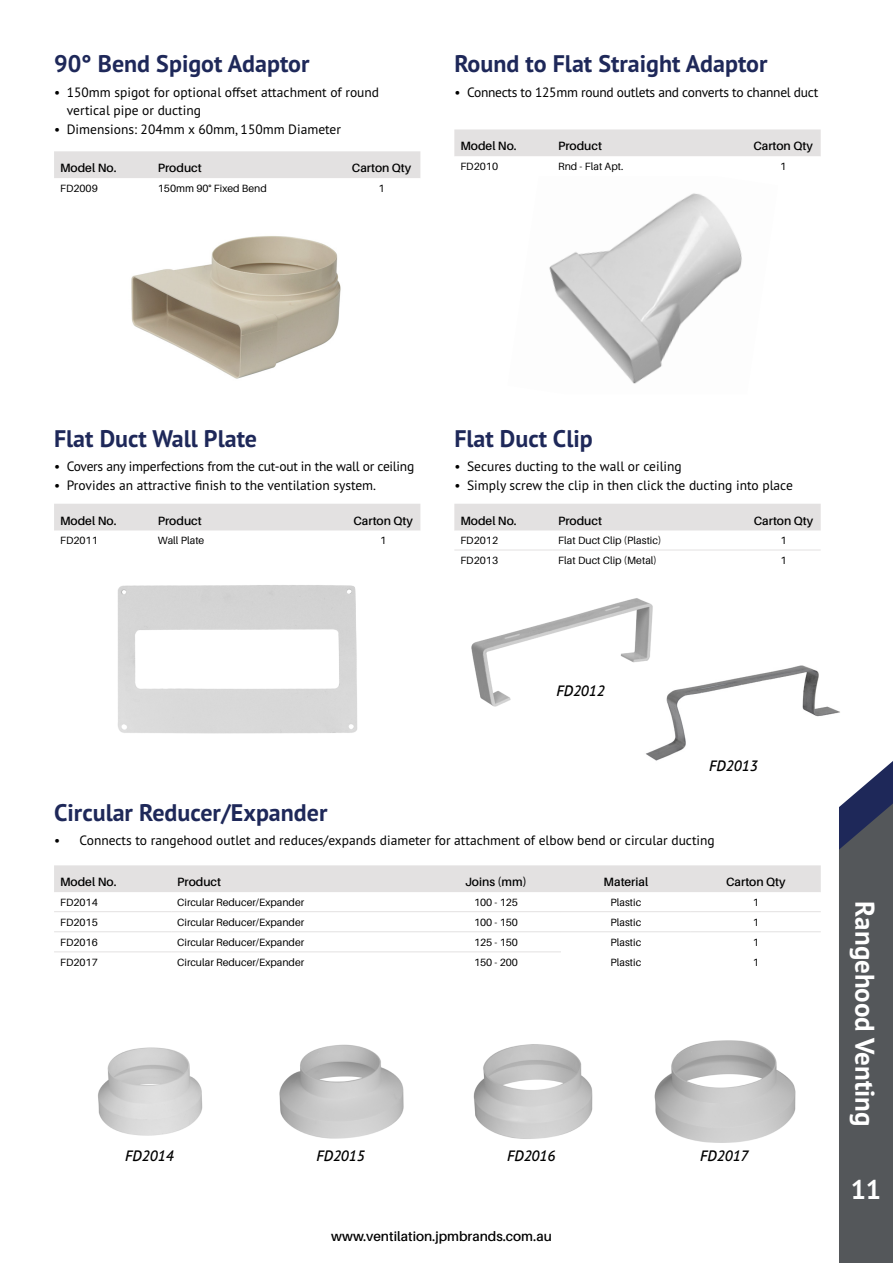
<style>
.page{position:relative;width:893px;height:1263px;background:#fff}
.page>*{position:absolute;margin:0;border:0;box-sizing:border-box;transform-origin:0 0}
.t1{font:700 27px "PT Sans Pro";color:#fff}
.t2{font:700 24px "PT Sans Pro";color:#1e2859}
.t3{font:italic 600 15px "PT Sans Pro";color:#000}
.t4{font:13.5px/18.9px "PT Sans Pro";color:#000}
.t5{font:13.5px "PT Sans Pro";letter-spacing:-.02em;color:#000}
.t6{font:600 13.5px "Aileron";color:#000}
.t7{font:600 12px "Aileron";color:#000}
.t8{font:10.5px "Aileron";color:#000}
</style>
<div class="page">
<img style="left:131px;top:236px;width:210px;height:143px">
<img style="left:118px;top:585px;width:239px;height:149px">
<img style="left:549px;top:193px;width:193px;height:191px">
<img style="left:646px;top:665px;width:194px;height:96px">
<img style="left:471px;top:598px;width:198px;height:133px">
<svg style="left:839px;top:750px;width:54px;height:513px;background:#5b5e65"></svg>
<div style="left:54px;top:151px;width:366px;height:27px;background:#e3e1e1"></div>
<div style="left:54px;top:504px;width:366px;height:27px;background:#e3e1e1"></div>
<svg style="left:454px;top:504px;width:367px;height:46px"></svg>
<hr style="left:454px;top:550px;width:98px;height:1px;background:#e3e1e1">
<hr style="left:552px;top:550px;width:194px;height:1px;background:#e3e1e1">
<hr style="left:746px;top:550px;width:75px;height:1px;background:#e3e1e1">
<div style="left:454px;top:129px;width:367px;height:27px;background:#e3e1e1"></div>
<img style="left:473px;top:1044px;width:120px;height:95px">
<img style="left:654px;top:1040px;width:142px;height:103px">
<img style="left:279px;top:1044px;width:125px;height:95px">
<img style="left:98px;top:1047px;width:105px;height:89px">
<div style="left:54px;top:865px;width:767px;height:27px;background:#e3e1e1"></div>
<svg style="left:54px;top:952px;width:507px;height:1px"></svg>
<hr style="left:54px;top:911px;width:117px;height:1px;background:#e3e1e1">
<hr style="left:171px;top:911px;width:260px;height:1px;background:#e3e1e1">
<hr style="left:431px;top:911px;width:130px;height:1px;background:#e3e1e1">
<hr style="left:54px;top:931px;width:117px;height:1px;background:#e3e1e1">
<hr style="left:171px;top:931px;width:260px;height:1px;background:#e3e1e1">
<hr style="left:431px;top:931px;width:130px;height:1px;background:#e3e1e1">
<hr style="left:54px;top:951px;width:117px;height:1px;background:#e3e1e1">
<hr style="left:171px;top:951px;width:260px;height:1px;background:#e3e1e1">
<hr style="left:431px;top:951px;width:130px;height:1px;background:#e3e1e1">
<hr style="left:561px;top:911px;width:130px;height:1px;background:#e3e1e1">
<hr style="left:691px;top:911px;width:130px;height:1px;background:#e3e1e1">
<hr style="left:561px;top:931px;width:130px;height:1px;background:#e3e1e1">
<hr style="left:691px;top:931px;width:130px;height:1px;background:#e3e1e1">
<h2 class="t2" style="left:54px;top:48px;width:257px">90° Bend Spigot Adaptor</h2>
<h2 class="t2" style="left:454px;top:48px;width:315px">Round to Flat Straight Adaptor</h2>
<p class="t4" style="left:67px;top:82px;width:314px;text-indent:-13px">• 150mm spigot for optional offset attachment of round vertical pipe or ducting</p>
<p class="t4" style="left:54px;top:120px;width:288px">• Dimensions: 204mm x 60mm, 150mm Diameter</p>
<p class="t5" style="left:454px;top:83px;width:365px">• Connects to 125mm round outlets and converts to channel duct</p>
<p class="t7" style="left:60px;top:162px;width:58px">Model No.</p>
<p class="t7" style="left:158px;top:162px;width:45px">Product</p>
<p class="t7" style="left:352px;top:162px;width:61px">Carton Qty</p>
<p class="t8" style="left:60px;top:182px;width:39px">FD2009</p>
<p class="t8" style="left:158px;top:182px;width:110px">150mm 90° Fixed Bend</p>
<p class="t8" style="left:379px;top:182px;width:8px">1</p>
<p class="t7" style="left:460px;top:140px;width:58px">Model No.</p>
<p class="t7" style="left:558px;top:140px;width:45px">Product</p>
<p class="t7" style="left:753px;top:140px;width:61px">Carton Qty</p>
<p class="t8" style="left:460px;top:160px;width:39px">FD2010</p>
<p class="t8" style="left:558px;top:160px;width:67px">Rnd - Flat Apt.</p>
<p class="t8" style="left:780px;top:160px;width:8px">1</p>
<h2 class="t2" style="left:54px;top:422px;width:205px">Flat Duct Wall Plate</h2>
<h2 class="t2" style="left:454px;top:422px;width:140px">Flat Duct Clip</h2>
<p class="t5" style="left:54px;top:457px;width:362px">• Covers any imperfections from the cut-out in the wall or ceiling</p>
<p class="t4" style="left:54px;top:475px;width:324px">• Provides an attractive finish to the ventilation system.</p>
<p class="t4" style="left:454px;top:456px;width:229px">• Secures ducting to the wall or ceiling</p>
<p class="t4" style="left:454px;top:475px;width:340px">• Simply screw the clip in then click the ducting into place</p>
<p class="t7" style="left:60px;top:514px;width:58px">Model No.</p>
<p class="t7" style="left:158px;top:514px;width:45px">Product</p>
<p class="t7" style="left:353px;top:514px;width:61px">Carton Qty</p>
<p class="t8" style="left:60px;top:535px;width:39px">FD2011</p>
<p class="t8" style="left:158px;top:535px;width:48px">Wall Plate</p>
<p class="t8" style="left:380px;top:535px;width:8px">1</p>
<p class="t7" style="left:460px;top:514px;width:58px">Model No.</p>
<p class="t7" style="left:558px;top:514px;width:45px">Product</p>
<p class="t7" style="left:754px;top:514px;width:61px">Carton Qty</p>
<p class="t8" style="left:460px;top:535px;width:39px">FD2012</p>
<p class="t8" style="left:558px;top:535px;width:105px">Flat Duct Clip (Plastic)</p>
<p class="t8" style="left:780px;top:535px;width:8px">1</p>
<p class="t8" style="left:460px;top:555px;width:39px">FD2013</p>
<p class="t8" style="left:558px;top:555px;width:100px">Flat Duct Clip (Metal)</p>
<p class="t8" style="left:780px;top:555px;width:8px">1</p>
<p class="t3" style="left:556px;top:681px;width:50px">FD2012</p>
<p class="t3" style="left:709px;top:756px;width:50px">FD2013</p>
<h2 class="t2" style="left:54px;top:797px;width:275px">Circular Reducer/Expander</h2>
<p class="t4" style="left:54px;top:831px;width:662px">• Connects to rangehood outlet and reduces/expands diameter for attachment of elbow bend or circular ducting</p>
<p class="t7" style="left:60px;top:875px;width:58px">Model No.</p>
<p class="t7" style="left:177px;top:875px;width:45px">Product</p>
<p class="t7" style="left:465px;top:875px;width:63px">Joins (mm)</p>
<p class="t7" style="left:604px;top:875px;width:46px">Material</p>
<p class="t7" style="left:726px;top:875px;width:61px">Carton Qty</p>
<p class="t8" style="left:60px;top:896px;width:39px">FD2014</p>
<p class="t8" style="left:177px;top:896px;width:129px">Circular Reducer/Expander</p>
<p class="t8" style="left:474px;top:896px;width:45px">100 - 125</p>
<p class="t8" style="left:610px;top:896px;width:32px">Plastic</p>
<p class="t8" style="left:753px;top:896px;width:8px">1</p>
<p class="t8" style="left:60px;top:916px;width:39px">FD2015</p>
<p class="t8" style="left:177px;top:916px;width:129px">Circular Reducer/Expander</p>
<p class="t8" style="left:474px;top:916px;width:45px">100 - 150</p>
<p class="t8" style="left:610px;top:916px;width:32px">Plastic</p>
<p class="t8" style="left:753px;top:916px;width:8px">1</p>
<p class="t8" style="left:60px;top:936px;width:39px">FD2016</p>
<p class="t8" style="left:177px;top:936px;width:129px">Circular Reducer/Expander</p>
<p class="t8" style="left:474px;top:936px;width:45px">125 - 150</p>
<p class="t8" style="left:610px;top:936px;width:32px">Plastic</p>
<p class="t8" style="left:753px;top:936px;width:8px">1</p>
<p class="t8" style="left:60px;top:956px;width:39px">FD2017</p>
<p class="t8" style="left:177px;top:956px;width:129px">Circular Reducer/Expander</p>
<p class="t8" style="left:474px;top:956px;width:45px">150 - 200</p>
<p class="t8" style="left:610px;top:956px;width:32px">Plastic</p>
<p class="t8" style="left:753px;top:956px;width:8px">1</p>
<p class="t3" style="left:125px;top:1146px;width:50px">FD2014</p>
<p class="t3" style="left:316px;top:1146px;width:50px">FD2015</p>
<p class="t3" style="left:507px;top:1146px;width:50px">FD2016</p>
<p class="t3" style="left:700px;top:1146px;width:50px">FD2017</p>
<p class="t6" style="left:331px;top:1229px;width:222px">www.ventilation.jpmbrands.com.au</p>
<h1 class="t1" style="left:883px;top:901px;width:227px;rotate:90deg">Rangehood Venting</h1>
<h1 class="t1" style="left:851px;top:1171px;width:32px">11</h1>
</div>
